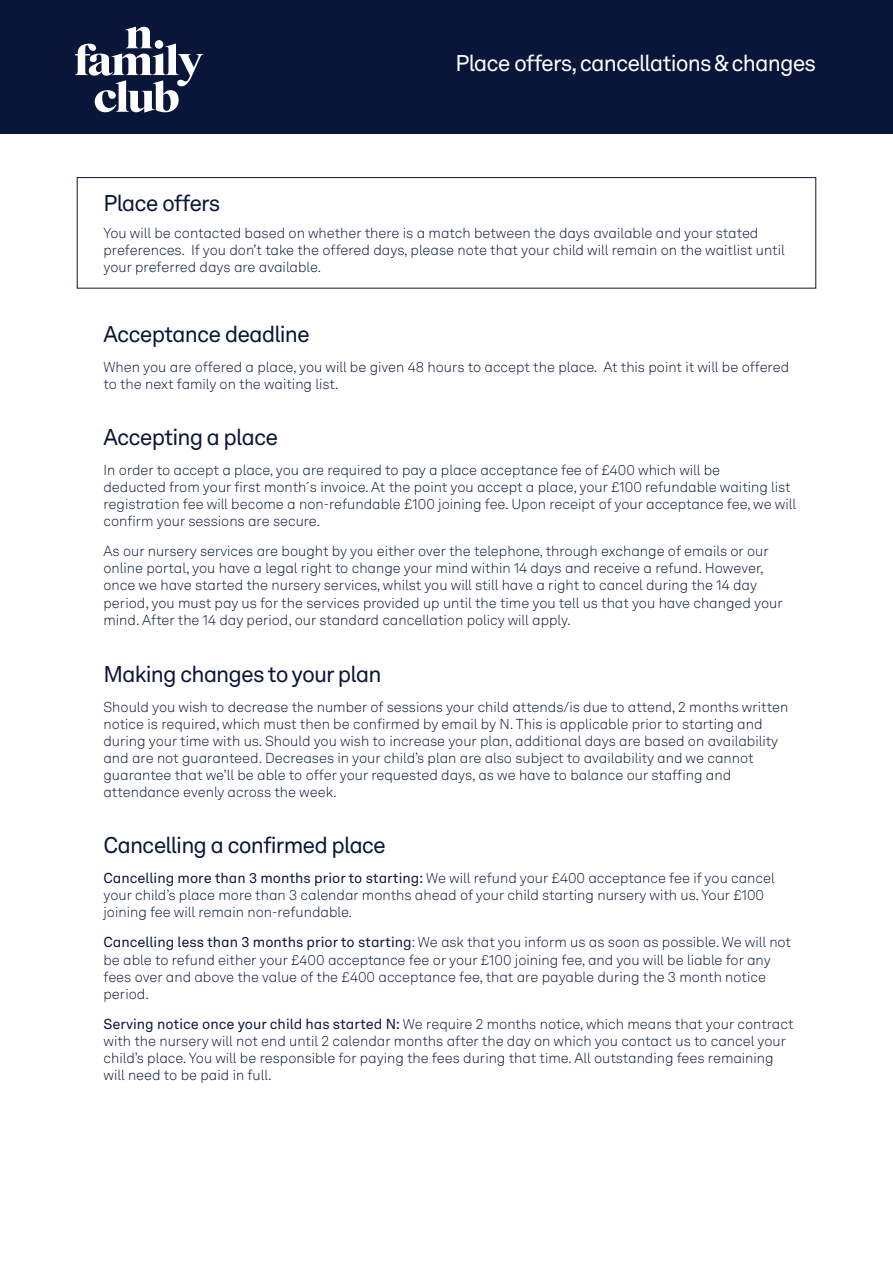
<style>
.page{position:relative;width:893px;height:1263px;background:#fff}
.page>*{position:absolute;margin:0;border:0;box-sizing:border-box;transform-origin:0 0}
.t1{font:22.5px "NNFC Akkurat";letter-spacing:-.04em;color:#091639}
.t2{font:22.5px "NNFC Akkurat";letter-spacing:-.04em;color:#fff}
.t3{font:300 14.25px/17.1px "NNFC Akkurat";color:#091639}
.s1{font-weight:400}
</style>
<div class="page">
<div style="left:0;top:0;width:893px;height:133px;background:#091639"></div>
<svg style="left:75px;top:27px;width:128px;height:86px"></svg>
<div style="left:77px;top:177px;width:739px;height:112px;border:1px solid #091639"></div>
<p class="t2" style="left:455px;top:46px;width:362px">Place offers, cancellations &amp; changes</p>
<p class="t1" style="left:103px;top:186px;width:118px">Place offers</p>
<p class="t3" style="left:103px;top:224px;width:683px">You will be contacted based on whether there is a match between the days available and your stated preferences. If you don’t take the offered days, please note that your child will remain on the waitlist until your preferred days are available.</p>
<p class="t1" style="left:103px;top:317px;width:208px">Acceptance deadline</p>
<p class="t3" style="left:103px;top:358px;width:687px">When you are offered a place, you will be given 48 hours to accept the place. At this point it will be offered to the next family on the waiting list.</p>
<p class="t1" style="left:103px;top:420px;width:176px">Accepting a place</p>
<p class="t3" style="left:103px;top:461px;width:618px">In order to accept a place, you are required to pay a place acceptance fee of £400 which will be</p>
<p class="t3" style="left:103px;top:478px;width:694px">deducted from your first month ́s invoice. At the point you accept a place, your £100 refundable waiting list registration fee will become a non-refundable £100 joining fee. Upon receipt of your acceptance fee, we will confirm your sessions are secure.</p>
<p class="t3" style="left:103px;top:542px;width:681px">As our nursery services are bought by you either over the telephone, through exchange of emails or our online portal, you have a legal right to change your mind within 14 days and receive a refund. However, once we have started the nursery services, whilst you will still have a right to cancel during the 14 day period, you must pay us for the services provided up until the time you tell us that you have changed your mind. After the 14 day period, our standard cancellation policy will apply.</p>
<p class="t1" style="left:103px;top:657px;width:280px">Making changes to your plan</p>
<p class="t3" style="left:103px;top:698px;width:686px">Should you wish to decrease the number of sessions your child attends/is due to attend, 2 months written notice is required, which must then be confirmed by email by N. This is applicable prior to starting and during your time with us. Should you wish to increase your plan, additional days are based on availability and are not guaranteed. Decreases in your child’s plan are also subject to availability and we cannot guarantee that we’ll be able to offer your requested days, as we have to balance our staffing and attendance evenly across the week.</p>
<p class="t1" style="left:103px;top:829px;width:284px">Cancelling a confirmed place</p>
<p class="t3" style="left:103px;top:869px;width:673px"><span class="s1">Cancelling more than 3 months prior to starting:</span> We will refund your £400 acceptance fee if you cancel your child’s place more than 3 calendar months ahead of your child starting nursery with us. Your £100 joining fee will remain non-refundable.</p>
<p class="t3" style="left:103px;top:933px;width:689px"><span class="s1">Cancelling less than 3 months prior to starting</span>: We ask that you inform us as soon as possible. We will not be able to refund either your £400 acceptance fee or your £100 joining fee, and you will be liable for any fees over and above the value of the £400 acceptance fee, that are payable during the 3 month notice period.</p>
<p class="t3" style="left:103px;top:1015px;width:691px"><span class="s1">Serving notice once your child has started N:</span> We require 2 months notice, which means that your contract with the nursery will not end until 2 calendar months after the day on which you contact us to cancel your child’s place. You will be responsible for paying the fees during that time. All outstanding fees remaining will need to be paid in full.</p>
</div>
